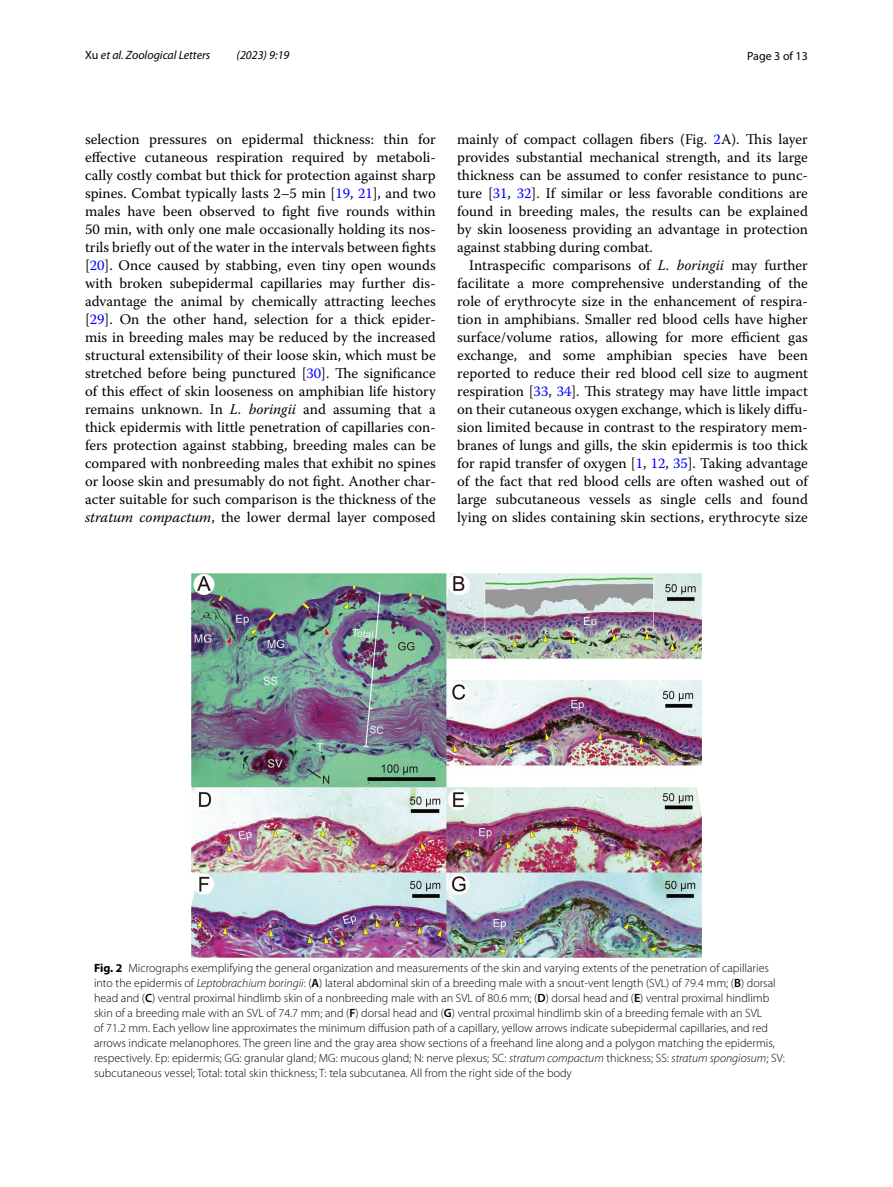
<style>
.page{position:relative;width:893px;height:1187px;background:#fff}
.page>*{position:absolute;margin:0;border:0;box-sizing:border-box;transform-origin:0 0}
.t1{font:14.7px/18px "Warnock Pro";color:#000;text-align:justify}
.t2{font:300 12px/15px "Myriad Pro";color:#000}
.t3{font:italic 12px "Myriad Pro";color:#000}
.t4{font:12px "Myriad Pro";color:#000}
.s1{font-style:normal}
.s2{color:#00f}
.s3{font-style:italic}
.s4{font-weight:700}
.s5{font-weight:600}
</style>
<div class="page">
<img style="left:191px;top:573px;width:511px;height:384px">
<p class="t3" style="left:85px;top:48px;width:127px"><span class="s1">Xu</span> et al. Zoological Letters</p>
<p class="t3" style="left:237px;top:48px;width:54px">(2023) 9:19</p>
<p class="t4" style="left:747px;top:48px;width:62px">Page 3 of 13</p>
<p class="t1" style="left:85px;top:130px;width:352px">selection pressures on epidermal thickness: thin for effective cutaneous respiration required by metaboli&shy;cally costly combat but thick for protection against sharp spines. Combat typically lasts 2–5 min [<span class="s2">19</span>, <span class="s2">21</span>], and two males have been observed to fight five rounds within 50 min, with only one male occasionally holding its nos&shy;trils briefly out of the water in the intervals between fights [<span class="s2">20</span>]. Once caused by stabbing, even tiny open wounds with broken subepidermal capillaries may further dis&shy;advantage the animal by chemically attracting leeches [<span class="s2">29</span>]. On the other hand, selection for a thick epider&shy;mis in breeding males may be reduced by the increased structural extensibility of their loose skin, which must be stretched before being punctured [<span class="s2">30</span>]. The significance of this effect of skin looseness on amphibian life history remains unknown. In <span class="s3">L. boringii</span> and assuming that a thick epidermis with little penetration of capillaries con&shy;fers protection against stabbing, breeding males can be compared with nonbreeding males that exhibit no spines or loose skin and presumably do not fight. Another char&shy;acter suitable for such comparison is the thickness of the <span class="s3">stratum compactum</span>, the lower dermal layer composed</p>
<p class="t1" style="left:457px;top:130px;width:352px">mainly of compact collagen fibers (Fig. <span class="s2">2</span>A). This layer provides substantial mechanical strength, and its large thickness can be assumed to confer resistance to punc&shy;ture [<span class="s2">31</span>, <span class="s2">32</span>]. If similar or less favorable conditions are found in breeding males, the results can be explained by skin looseness providing an advantage in protection against stabbing during combat.</p>
<p class="t1" style="left:457px;top:256px;width:352px;text-indent:12px">Intraspecific comparisons of <span class="s3">L. boringii</span> may further facilitate a more comprehensive understanding of the role of erythrocyte size in the enhancement of respira&shy;tion in amphibians. Smaller red blood cells have higher surface/volume ratios, allowing for more efficient gas exchange, and some amphibian species have been reported to reduce their red blood cell size to augment respiration [<span class="s2">33</span>, <span class="s2">34</span>]. This strategy may have little impact on their cutaneous oxygen exchange, which is likely diffu&shy;sion limited because in contrast to the respiratory mem&shy;branes of lungs and gills, the skin epidermis is too thick for rapid transfer of oxygen [<span class="s2">1</span>, <span class="s2">12</span>, <span class="s2">35</span>]. Taking advantage of the fact that red blood cells are often washed out of large subcutaneous vessels as single cells and found lying on slides containing skin sections, erythrocyte size</p>
<p class="t2" style="left:94px;top:960px;width:692px"><span class="s4">Fig. 2</span> Micrographs exemplifying the general organization and measurements of the skin and varying extents of the penetration of capillaries into the epidermis of <span class="s3">Leptobrachium boringii</span>: (<span class="s5">A</span>) lateral abdominal skin of a breeding male with a snout-vent length (SVL) of 79.4 mm; (<span class="s5">B</span>) dorsal head and (<span class="s5">C</span>) ventral proximal hindlimb skin of a nonbreeding male with an SVL of 80.6 mm; (<span class="s5">D</span>) dorsal head and (<span class="s5">E</span>) ventral proximal hindlimb skin of a breeding male with an SVL of 74.7 mm; and (<span class="s5">F</span>) dorsal head and (<span class="s5">G</span>) ventral proximal hindlimb skin of a breeding female with an SVL<br>of 71.2 mm. Each yellow line approximates the minimum diffusion path of a capillary, yellow arrows indicate subepidermal capillaries, and red arrows indicate melanophores. The green line and the gray area show sections of a freehand line along and a polygon matching the epidermis, respectively. Ep: epidermis; GG: granular gland; MG: mucous gland; N: nerve plexus; SC: <span class="s3">stratum compactum</span> thickness; SS: <span class="s3">stratum spongiosum</span>; SV: subcutaneous vessel; Total: total skin thickness; T: tela subcutanea. All from the right side of the body</p>
</div>
